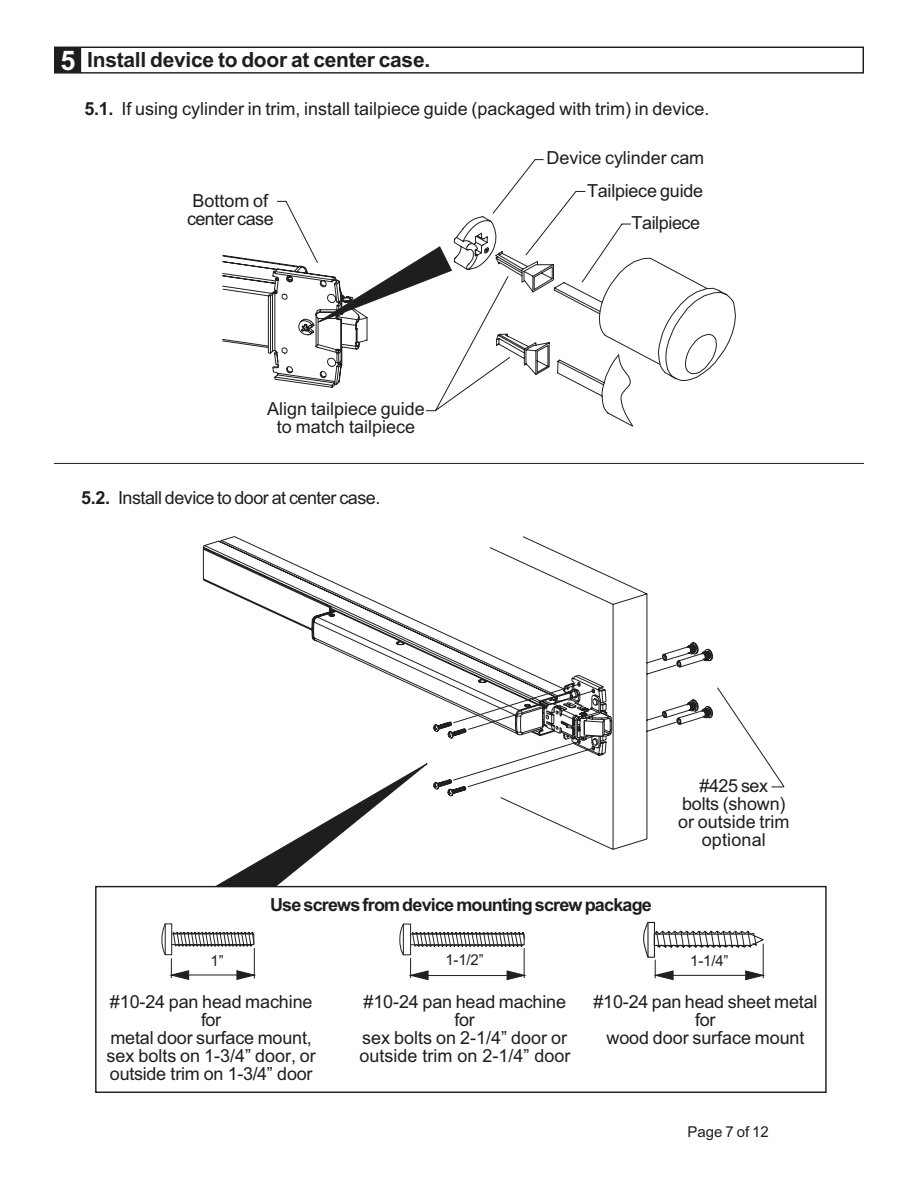
<style>
.page{position:relative;width:918px;height:1188px;background:#fff}
.page>*{position:absolute;margin:0;border:0;box-sizing:border-box;transform-origin:0 0}
.t1{font:700 21px "Arial";letter-spacing:-.015em;color:#201d1e}
.t2{font:18px/18px "Arial";letter-spacing:-.005em;color:#201d1e;text-align:center}
.t3{font:18px/18px "Arial";letter-spacing:-.03em;color:#201d1e;text-align:center}
.t4{font:700 18px "Arial";letter-spacing:-.045em;color:#201d1e}
.t5{font:15px "Arial";letter-spacing:-.005em;color:#201d1e}
.s1{font-size:27px;color:#fff}
.s2{font-weight:700}
</style>
<div class="page">
<div style="left:80px;top:47px;width:784px;height:27px;border:1px solid #201d1e"></div>
<div style="left:55px;top:47px;width:24px;height:26px;background:#201d1e"></div>
<div style="left:54px;top:47px;width:26px;height:27px;border:1px solid #201d1e"></div>
<hr style="left:54px;top:463px;width:810px;height:1px;background:#201d1e">
<div style="left:95px;top:886px;width:732px;height:207px;background:#fff;border:1px solid #201d1e"></div>
<svg style="left:495px;top:159px;width:241px;height:202px"></svg>
<svg style="left:272px;top:216px;width:445px;height:211px"></svg>
<svg style="left:222px;top:246px;width:230px;height:123px"></svg>
<svg style="left:161px;top:645px;width:624px;height:335px"></svg>
<svg style="left:221px;top:536px;width:380px;height:212px"></svg>
<p class="t1" style="left:60px;top:45px;width:371px"><span class="s1">5</span> Install device to door at center case.</p>
<p class="t2" style="left:84px;top:99px;width:627px"><span class="s2">5.1.</span> If using cylinder in trim, install tailpiece guide (packaged with trim) in device.</p>
<p class="t3" style="left:187px;top:192px;width:88px">Bottom of center case</p>
<p class="t2" style="left:267px;top:400px;width:159px">Align tailpiece guide to match tailpiece</p>
<p class="t3" style="left:81px;top:489px;width:301px"><span class="s2">5.2.</span> Install device to door at center case.</p>
<p class="t2" style="left:547px;top:142px;width:159px;line-height:32.5px;text-align:right">Device cylinder cam<br>Tailpiece guide<br>Tailpiece</p>
<p class="t2" style="left:678px;top:777px;width:113px">#425 sex<br>bolts (shown) or outside trim optional</p>
<p class="t4" style="left:270px;top:892px;width:383px">Use screws from device mounting screw package</p>
<p class="t5" style="left:210px;top:951px;width:15px">1”</p>
<p class="t5" style="left:446px;top:950px;width:40px">1-1/2”</p>
<p class="t5" style="left:690px;top:951px;width:40px">1-1/4”</p>
<p class="t2" style="left:106px;top:993px;width:211px">#10-24 pan head machine for<br>metal door surface mount, sex bolts on 1-3/4” door, or outside trim on 1-3/4” door</p>
<p class="t2" style="left:359px;top:993px;width:213px">#10-24 pan head machine for<br>sex bolts on 2-1/4” door or outside trim on 2-1/4” door</p>
<p class="t2" style="left:593px;top:993px;width:226px">#10-24 pan head sheet metal for<br>wood door surface mount</p>
<p class="t5" style="left:688px;top:1121px;width:83px">Page 7 of 12</p>
</div>
